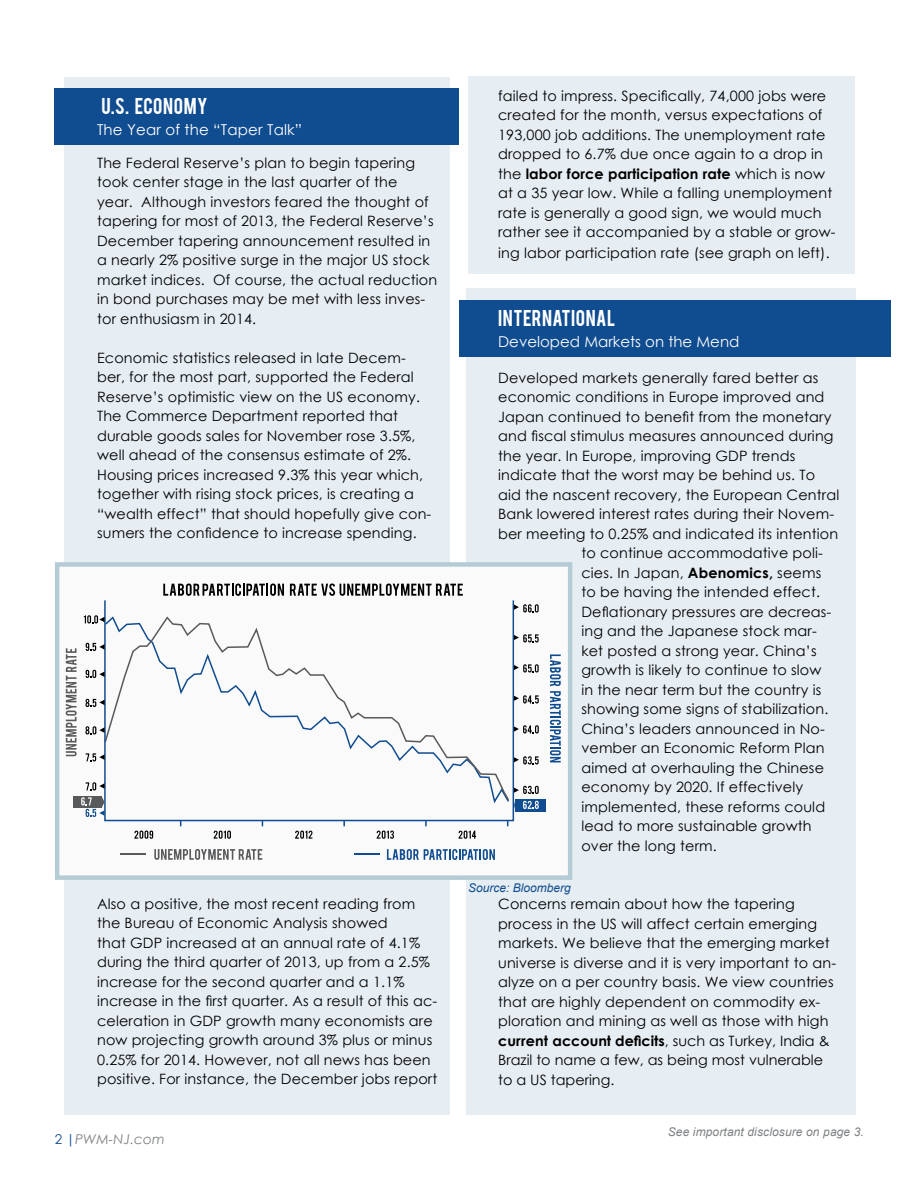
<style>
.page{position:relative;width:918px;height:1188px;background:#fff}
.page>*{position:absolute;margin:0;border:0;box-sizing:border-box;transform-origin:0 0}
.t1{font:18px "Bebas";letter-spacing:.03em;color:#fff}
.t2{font:15px "Century Gothic";color:#fff}
.t3{font:14.25px/19.5px "Century Gothic";letter-spacing:.01em;color:#000}
.t4{font:italic 13.5px "Century Gothic";letter-spacing:.01em;color:#7e8083}
.t5{font:italic 12px "Arial";letter-spacing:.01em;color:#7e8083}
.t6{font:italic 12px "Arial";color:#104c90}
.s1{font-style:normal;color:#104c90}
.s2{font-weight:700}
</style>
<div class="page">
<div style="left:467px;top:288px;width:389px;height:827px;background:#e7eef3"></div>
<div style="left:468px;top:77px;width:386px;height:197px;background:#e7eef3"></div>
<div style="left:459px;top:301px;width:431px;height:56px;background:#104c90"></div>
<div style="left:65px;top:77px;width:385px;height:1038px;background:#e7eef3"></div>
<div style="left:55px;top:88px;width:404px;height:57px;background:#104c90"></div>
<div style="left:55px;top:562px;width:517px;height:318px;background:#fafafa;border:4px solid #b5cbd6"></div>
<svg style="left:354px;top:854px;width:26px;height:1px"></svg>
<svg style="left:387px;top:849px;width:108px;height:11px"></svg>
<svg style="left:550px;top:654px;width:11px;height:108px"></svg>
<svg style="left:120px;top:854px;width:26px;height:1px"></svg>
<svg style="left:154px;top:849px;width:108px;height:11px"></svg>
<svg style="left:66px;top:648px;width:11px;height:108px"></svg>
<svg style="left:107px;top:616px;width:402px;height:186px"></svg>
<div style="left:104px;top:600px;width:410px;height:221px;border:2px solid #104c90"></div>
<div style="left:515px;top:799px;width:31px;height:13px;background:#104c90"></div>
<div style="left:74px;top:796px;width:28px;height:12px;background:#58595b"></div>
<svg style="left:81px;top:782px;width:24px;height:35px"></svg>
<svg style="left:86px;top:753px;width:19px;height:9px"></svg>
<svg style="left:85px;top:726px;width:20px;height:9px"></svg>
<svg style="left:86px;top:699px;width:19px;height:8px"></svg>
<svg style="left:86px;top:670px;width:19px;height:8px"></svg>
<svg style="left:86px;top:643px;width:19px;height:8px"></svg>
<svg style="left:84px;top:615px;width:21px;height:8px"></svg>
<svg style="left:514px;top:786px;width:25px;height:25px"></svg>
<svg style="left:514px;top:756px;width:25px;height:9px"></svg>
<svg style="left:514px;top:725px;width:25px;height:9px"></svg>
<svg style="left:514px;top:695px;width:25px;height:9px"></svg>
<svg style="left:514px;top:664px;width:25px;height:9px"></svg>
<svg style="left:514px;top:634px;width:25px;height:9px"></svg>
<svg style="left:514px;top:604px;width:25px;height:9px"></svg>
<svg style="left:163px;top:584px;width:121px;height:12px"></svg>
<svg style="left:290px;top:584px;width:173px;height:12px"></svg>
<svg style="left:134px;top:831px;width:19px;height:8px"></svg>
<svg style="left:214px;top:831px;width:17px;height:8px"></svg>
<svg style="left:295px;top:831px;width:17px;height:8px"></svg>
<svg style="left:377px;top:831px;width:17px;height:8px"></svg>
<svg style="left:459px;top:831px;width:17px;height:8px"></svg>
<p class="t1" style="left:101px;top:93px;width:108px">U.S. ECONOMY</p>
<p class="t2" style="left:97px;top:119px;width:207px">The Year of the “Taper Talk”</p>
<p class="t3" style="left:97px;top:153px;width:342px">The Federal Reserve’s plan to begin tapering took center stage in the last quarter of the<br>year. Although investors feared the thought of tapering for most of 2013, the Federal Reserve’s December tapering announcement resulted in a nearly 2% positive surge in the major US stock market indices. Of course, the actual reduction in bond purchases may be met with less inves&shy;tor enthusiasm in 2014.</p>
<p class="t3" style="left:97px;top:348px;width:336px">Economic statistics released in late Decem&shy;ber, for the most part, supported the Federal Reserve’s optimistic view on the US economy.<br>The Commerce Department reported that durable goods sales for November rose 3.5%, well ahead of the consensus estimate of 2%.<br>Housing prices increased 9.3% this year which, together with rising stock prices, is creating a “wealth effect” that should hopefully give con&shy;sumers the confidence to increase spending.</p>
<p class="t3" style="left:97px;top:894px;width:342px">Also a positive, the most recent reading from the Bureau of Economic Analysis showed<br>that GDP increased at an annual rate of 4.1% during the third quarter of 2013, up from a 2.5% increase for the second quarter and a 1.1% increase in the first quarter. As a result of this ac&shy;celeration in GDP growth many economists are now projecting growth around 3% plus or minus 0.25% for 2014. However, not all news has been positive. For instance, the December jobs report</p>
<p class="t4" style="left:55px;top:1130px;width:111px"><span class="s1">2 |</span>PWM-NJ.com</p>
<p class="t3" style="left:498px;top:86px;width:339px">failed to impress. Specifically, 74,000 jobs were created for the month, versus expectations of 193,000 job additions. The unemployment rate dropped to 6.7% due once again to a drop in the <span class="s2">labor force participation rate</span> which is now at a 35 year low. While a falling unemployment rate is generally a good sign, we would much rather see it accompanied by a stable or grow-</p>
<p class="t3" style="left:498px;top:243px;width:333px">ing labor participation rate (see graph on left).</p>
<p class="t1" style="left:498px;top:305px;width:119px">INTERNATIONAL</p>
<p class="t2" style="left:498px;top:331px;width:243px">Developed Markets on the Mend</p>
<p class="t3" style="left:498px;top:368px;width:322px">Developed markets generally fared better as</p>
<p class="t3" style="left:498px;top:387px;width:328px">economic conditions in Europe improved and</p>
<p class="t3" style="left:498px;top:407px;width:335px">Japan continued to benefit from the monetary</p>
<p class="t3" style="left:498px;top:426px;width:337px">and fiscal stimulus measures announced during</p>
<p class="t3" style="left:498px;top:446px;width:299px">the year. In Europe, improving GDP trends</p>
<p class="t3" style="left:498px;top:465px;width:318px">indicate that the worst may be behind us. To</p>
<p class="t3" style="left:498px;top:485px;width:343px">aid the nascent recovery, the European Central</p>
<p class="t3" style="left:498px;top:504px;width:337px">Bank lowered interest rates during their Novem-</p>
<p class="t3" style="left:498px;top:524px;width:342px">ber meeting to 0.25% and indicated its intention</p>
<p class="t3" style="left:581px;top:543px;width:243px">to continue accommodative poli-</p>
<p class="t3" style="left:581px;top:563px;width:241px">cies. In Japan, <span class="s2">Abenomics,</span> seems</p>
<p class="t3" style="left:581px;top:582px;width:240px">to be having the intended effect.</p>
<p class="t3" style="left:581px;top:602px;width:252px">Deflationary pressures are decreas-</p>
<p class="t3" style="left:581px;top:621px;width:237px">ing and the Japanese stock mar-</p>
<p class="t3" style="left:581px;top:641px;width:237px">ket posted a strong year. China’s</p>
<p class="t3" style="left:581px;top:660px;width:242px">growth is likely to continue to slow</p>
<p class="t3" style="left:581px;top:680px;width:241px">in the near term but the country is</p>
<p class="t3" style="left:581px;top:699px;width:249px">showing some signs of stabilization.</p>
<p class="t3" style="left:581px;top:719px;width:245px">China’s leaders announced in No-</p>
<p class="t3" style="left:581px;top:738px;width:245px">vember an Economic Reform Plan</p>
<p class="t3" style="left:581px;top:758px;width:244px">aimed at overhauling the Chinese</p>
<p class="t3" style="left:581px;top:777px;width:223px">economy by 2020. If effectively</p>
<p class="t3" style="left:581px;top:797px;width:245px">implemented, these reforms could</p>
<p class="t3" style="left:581px;top:816px;width:232px">lead to more sustainable growth</p>
<p class="t3" style="left:581px;top:836px;width:137px">over the long term.</p>
<p class="t6" style="left:468px;top:880px;width:104px">Source: Bloomberg</p>
<p class="t3" style="left:498px;top:894px;width:339px">Concerns remain about how the tapering process in the US will affect certain emerging markets. We believe that the emerging market universe is diverse and it is very important to an&shy;alyze on a per country basis. We view countries that are highly dependent on commodity ex&shy;ploration and mining as well as those with high <span class="s2">current account deficits</span>, such as Turkey, India &amp; Brazil to name a few, as being most vulnerable to a US tapering.</p>
<p class="t5" style="left:668px;top:1124px;width:198px">See important disclosure on page 3.</p>
</div>
